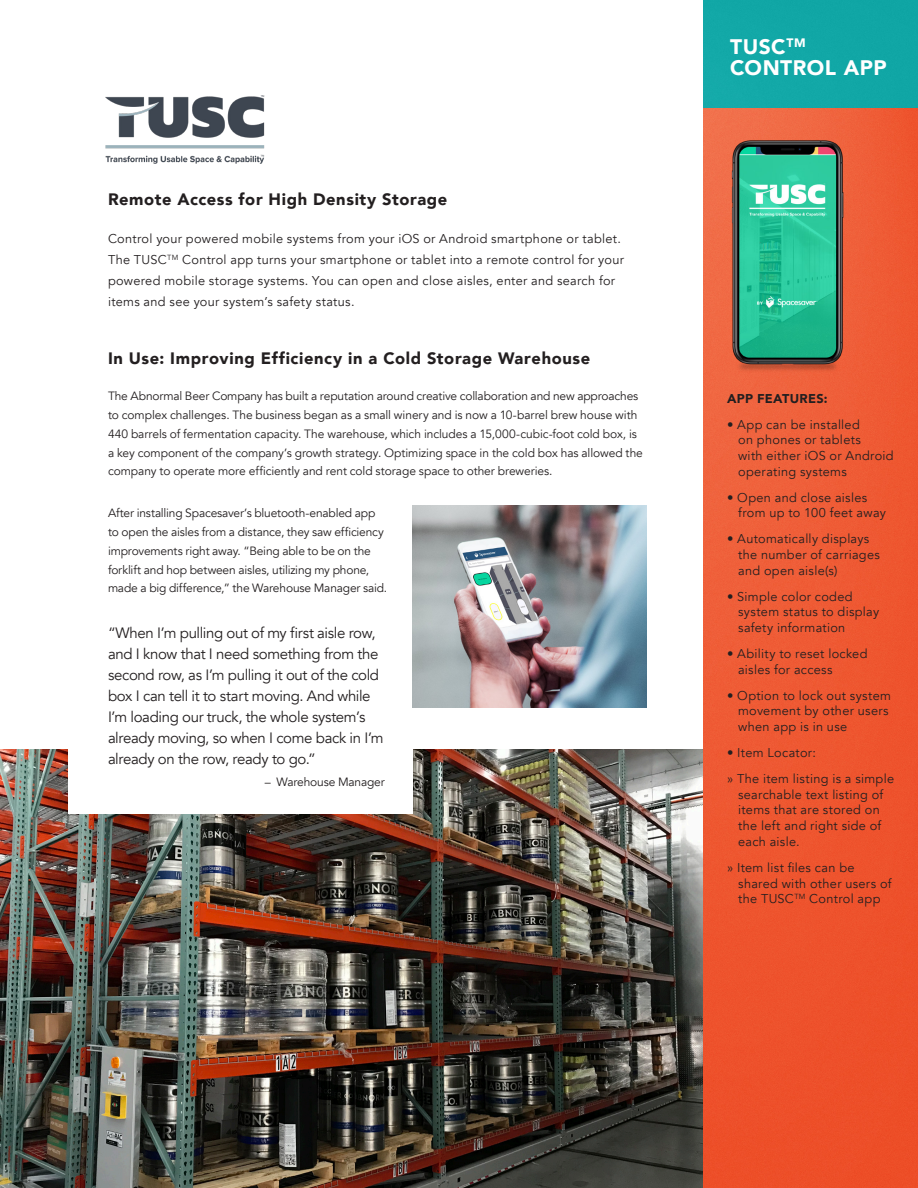
<style>
.page{position:relative;width:918px;height:1188px;background:#fff}
.page>*{position:absolute;margin:0;border:0;box-sizing:border-box;transform-origin:0 0}
.Body_Copy{font:900 21px "Avenir";letter-spacing:.025em;color:#fff}
.Body_Copy-2{font:900 16.5px "Avenir";letter-spacing:.035em;color:#231f20}
.Body_Copy-3{font:15px/21px "Avenir";letter-spacing:-.025em;color:#231f20}
.Body_Copy-4{font:12.75px/15.8px "Avenir";letter-spacing:.025em;color:#231f20}
.Body_Copy-5{font:900 12.75px "Avenir";letter-spacing:.02em;color:#231f20}
.Body_Copy-6{font:12px/18.8px "Avenir";letter-spacing:-.01em;color:#231f20}
</style>
<div class="page">
<img style="left:0;top:749px;width:703px;height:439px">
<div style="left:68px;top:622px;width:345px;height:192px;background:#fff"></div>
<img style="left:703px;top:108px;width:215px;height:1080px">
<div style="left:703px;top:0;width:215px;height:108px;background:#11a7a6"></div>
<img style="left:106px;top:95px;width:159px;height:69px">
<img style="left:413px;top:505px;width:234px;height:202px">
<img style="left:715px;top:120px;width:147px;height:266px">
<p class="Body_Copy-2" style="left:108px;top:186px;width:341px">Remote Access for High Density Storage</p>
<p class="Body_Copy-4" style="left:108px;top:229px;width:517px;line-height:21px">Control your powered mobile systems from your iOS or Android smartphone or tablet.<br>The TUSC<sup>TM</sup> Control app turns your smartphone or tablet into a remote control for your powered mobile storage systems. You can open and close aisles, enter and search for items and see your system’s safety status.</p>
<p class="Body_Copy-2" style="left:108px;top:344px;width:484px">In Use: Improving Efficiency in a Cold Storage Warehouse</p>
<p class="Body_Copy-6" style="left:108px;top:387px;width:536px">The Abnormal Beer Company has built a reputation around creative collaboration and new approaches to complex challenges. The business began as a small winery and is now a 10-barrel brew house with 440 barrels of fermentation capacity. The warehouse, which includes a 15,000-cubic-foot cold box, is a key component of the company’s growth strategy. Optimizing space in the cold box has allowed the company to operate more efficiently and rent cold storage space to other breweries.</p>
<p class="Body_Copy-6" style="left:108px;top:504px;width:281px">After installing Spacesaver’s bluetooth-enabled app to open the aisles from a distance, they saw efficiency improvements right away. “Being able to be on the forklift and hop between aisles, utilizing my phone, made a big difference,” the Warehouse Manager said.</p>
<p class="Body_Copy-3" style="left:108px;top:622px;width:277px">“When I’m pulling out of my first aisle row, and I know that I need something from the second row, as I’m pulling it out of the cold box I can tell it to start moving. And while I’m loading our truck, the whole system’s already moving, so when I come back in I’m already on the row, ready to go.”</p>
<p class="Body_Copy-6" style="left:265px;top:773px;width:121px">– Warehouse Manager</p>
<p class="Body_Copy" style="left:730px;top:29px;width:77px">TUSC<sup>TM</sup></p>
<p class="Body_Copy" style="left:730px;top:50px;width:158px">CONTROL APP</p>
<p class="Body_Copy-5" style="left:727px;top:387px;width:102px">APP FEATURES:</p>
<p class="Body_Copy-4" style="left:738px;top:417px;width:157px;text-indent:-11px">• App can be installed<br>on phones or tablets<br>with either iOS or Android operating systems</p>
<p class="Body_Copy-4" style="left:738px;top:490px;width:149px;text-indent:-11px">• Open and close aisles from up to 100 feet away</p>
<p class="Body_Copy-4" style="left:738px;top:531px;width:143px;text-indent:-11px">• Automatically displays the number of carriages and open aisle(s)</p>
<p class="Body_Copy-4" style="left:738px;top:589px;width:143px;text-indent:-11px">• Simple color coded system status to display safety information</p>
<p class="Body_Copy-4" style="left:738px;top:646px;width:131px;text-indent:-11px">• Ability to reset locked aisles for access</p>
<p class="Body_Copy-4" style="left:738px;top:688px;width:154px;text-indent:-11px">• Option to lock out system movement by other users when app is in use</p>
<p class="Body_Copy-4" style="left:727px;top:745px;width:90px">• Item Locator:</p>
<p class="Body_Copy-4" style="left:738px;top:771px;width:157px;text-indent:-11px">» The item listing is a simple searchable text listing of items that are stored on the left and right side of each aisle.</p>
<p class="Body_Copy-4" style="left:738px;top:860px;width:155px;text-indent:-11px">» Item list files can be shared with other users of the TUSC<sup>TM</sup> Control app</p>
</div>
